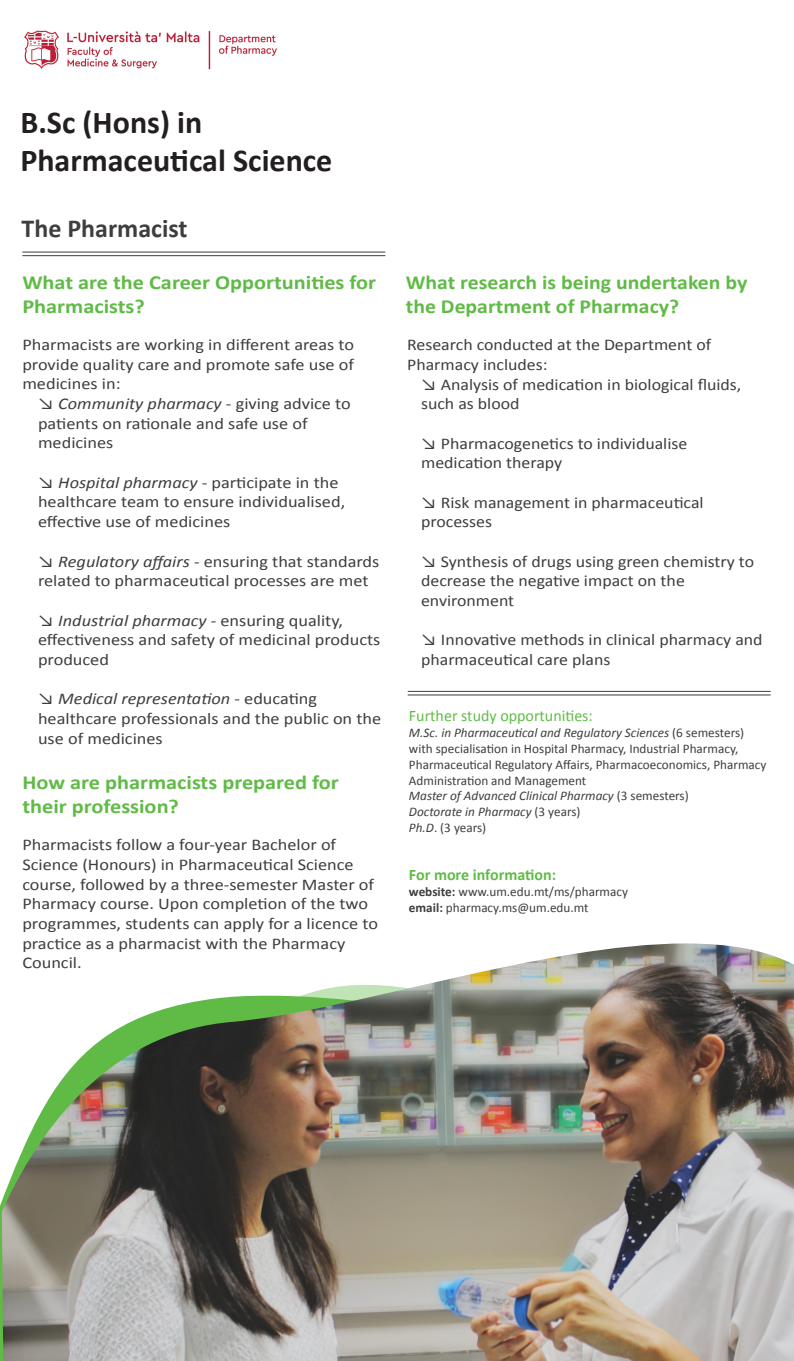
<style>
.page{position:relative;width:794px;height:1361px;background:#fff}
.page>*{position:absolute;margin:0;border:0;box-sizing:border-box;transform-origin:0 0}
.t1{font:700 32px/38.4px "Calibri";color:#231f20}
.t2{font:700 26px "Calibri";color:#3e3e3f}
.t3{font:700 20px/24px "Calibri";color:#60bb46;scale:1.12 1}
.t4{font:700 20px/24px "Calibri";color:#60bb46;scale:1.09 1}
.t5{font:16.4px/19.7px "Calibri";color:#3e3e3f;scale:1.12 1}
.t6{font:16.4px/19.7px "Calibri";color:#3e3e3f;scale:1.09 1}
.t7{font:16px "Calibri";color:#60bb46}
.t8{font:700 16px "Calibri";color:#60bb46}
.t9{font:13.2px/15.8px "Calibri";color:#3e3e3f}
.s1{font-style:italic}
.s2{font-weight:700}
</style>
<div class="page">
<img style="left:0;top:1201px;width:794px;height:160px">
<img style="left:2px;top:943px;width:792px;height:268px">
<img style="left:24px;top:30px;width:253px;height:40px">
<hr style="left:408px;top:691px;width:362px;height:1px;background:#3e3e3f">
<hr style="left:408px;top:695px;width:362px;height:1px;background:#3e3e3f">
<hr style="left:22px;top:252px;width:363px;height:1px;background:#3e3e3f">
<hr style="left:22px;top:255px;width:363px;height:1px;background:#3e3e3f">
<h1 class="t1" style="left:20px;top:103px;width:313px">B.Sc (Hons) in<br>Pharmaceutical Science</h1>
<h2 class="t2" style="left:22px;top:212px;width:168px">The Pharmacist</h2>
<p class="t3" style="left:22px;top:270px;width:317px">What are the Career Opportunities for<br>Pharmacists?</p>
<p class="t5" style="left:22px;top:335px;width:298px;text-align:justify">Pharmacists are working in different areas to provide quality care and promote safe use of medicines in:</p>
<p class="t5" style="left:38px;top:394px;width:281px">↘ <span class="s1">Community pharmacy</span> - giving advice to patients on rationale and safe use of medicines</p>
<p class="t5" style="left:38px;top:472px;width:276px">↘ <span class="s1">Hospital pharmacy</span> - participate in the healthcare team to ensure individualised, effective use of medicines</p>
<p class="t5" style="left:38px;top:551px;width:306px">↘ <span class="s1">Regulatory affairs</span> - ensuring that standards related to pharmaceutical processes are met</p>
<p class="t5" style="left:38px;top:610px;width:307px">↘ <span class="s1">Industrial pharmacy</span> - ensuring quality, effectiveness and safety of medicinal products produced</p>
<p class="t5" style="left:38px;top:689px;width:308px">↘ <span class="s1">Medical representation</span> - educating healthcare professionals and the public on the use of medicines</p>
<p class="t3" style="left:22px;top:770px;width:284px">How are pharmacists prepared for their profession?</p>
<p class="t5" style="left:22px;top:835px;width:319px">Pharmacists follow a four-year Bachelor of Science (Honours) in Pharmaceutical Science course, followed by a three-semester Master of Pharmacy course. Upon completion of the two programmes, students can apply for a licence to practice as a pharmacist with the Pharmacy Council.</p>
<p class="t4" style="left:406px;top:270px;width:315px">What research is being undertaken by the Department of Pharmacy?</p>
<p class="t6" style="left:407px;top:335px;width:280px">Research conducted at the Department of<br>Pharmacy includes:</p>
<p class="t6" style="left:421px;top:374px;width:295px">↘ Analysis of medication in biological fluids, such as blood</p>
<p class="t6" style="left:421px;top:433px;width:246px">↘ Pharmacogenetics to individualise medication therapy</p>
<p class="t6" style="left:421px;top:492px;width:261px">↘ Risk management in pharmaceutical processes</p>
<p class="t6" style="left:421px;top:551px;width:307px">↘ Synthesis of drugs using green chemistry to decrease the negative impact on the environment</p>
<p class="t6" style="left:421px;top:630px;width:315px">↘ Innovative methods in clinical pharmacy and pharmaceutical care plans</p>
<p class="t7" style="left:409px;top:706px;width:185px">Further study opportunities:</p>
<p class="t9" style="left:409px;top:725px;width:359px"><span class="s1">M.Sc. in Pharmaceutical and Regulatory Sciences</span> (6 semesters) with specialisation in Hospital Pharmacy, Industrial Pharmacy, Pharmaceutical Regulatory Affairs, Pharmacoeconomics, Pharmacy Administration and Management<br><span class="s1">Master of Advanced Clinical Pharmacy</span> (3 semesters)<br><span class="s1">Doctorate in Pharmacy</span> (3 years)<br><span class="s1">Ph.D</span>. (3 years)</p>
<p class="t8" style="left:409px;top:864px;width:149px">For more information:</p>
<p class="t9" style="left:409px;top:883px;width:221px"><span class="s2">website:</span> www.um.edu.mt/ms/pharmacy <span class="s2">email:</span> pharmacy.ms@um.edu.mt</p>
</div>
